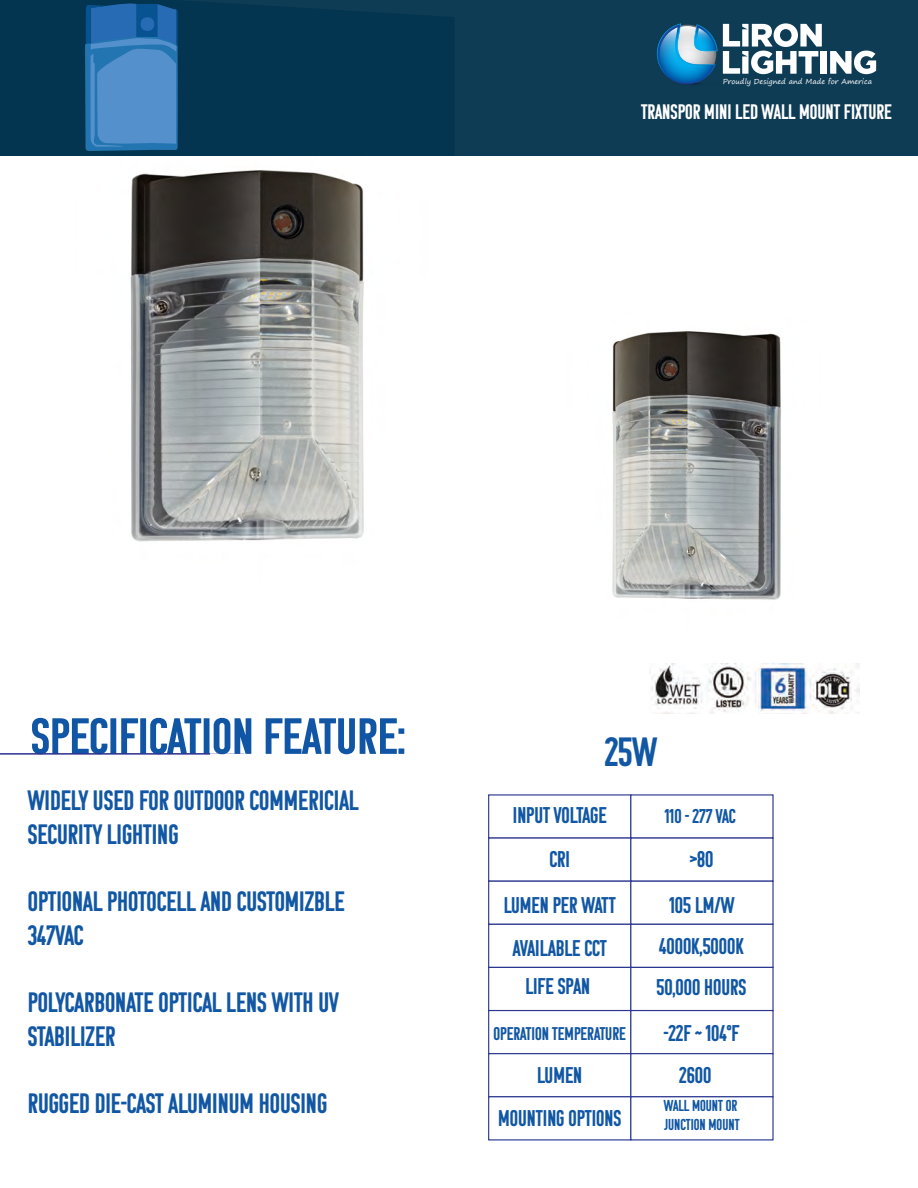
<style>
.page{position:relative;width:918px;height:1188px;background:#fff}
.page>*{position:absolute;margin:0;border:0;box-sizing:border-box;transform-origin:0 0}
.t1{font:50.85px "Komu B";color:#1056a5;scale:1.08 1}
.t2{font:40.8px "Komu B";color:#1157a4}
.t3{font:28.05px/33.6px "Komu B";color:#1157a4}
.t4{font:22.8px/43.7px "Komu B";color:#1157a4;text-align:center}
.t5{font:21px "Komu B";color:#fff}
.t6{font:19.95px "Komu B";color:#1157a4}
.t7{font:18.45px "Komu B";color:#1157a4}
.t8{font:15.75px/19px "Komu B";color:#1157a4}
.t9{font:7.2px "Segoe Print";color:#fff}
</style>
<div class="page">
<div style="left:488px;top:837px;width:143px;height:45px;background:#fff;border:1px solid #2b3690"></div>
<div style="left:630px;top:837px;width:144px;height:45px;background:#fff;border:1px solid #2b3690"></div>
<div style="left:488px;top:881px;width:143px;height:44px;background:#fff;border:1px solid #2b3690"></div>
<div style="left:630px;top:881px;width:144px;height:44px;background:#fff;border:1px solid #2b3690"></div>
<div style="left:488px;top:924px;width:143px;height:44px;background:#fff;border:1px solid #2b3690"></div>
<div style="left:630px;top:924px;width:144px;height:44px;background:#fff;border:1px solid #2b3690"></div>
<div style="left:488px;top:967px;width:143px;height:44px;background:#fff;border:1px solid #2b3690"></div>
<div style="left:630px;top:967px;width:144px;height:44px;background:#fff;border:1px solid #2b3690"></div>
<div style="left:488px;top:1010px;width:143px;height:44px;background:#fff;border:1px solid #2b3690"></div>
<div style="left:630px;top:1010px;width:144px;height:44px;background:#fff;border:1px solid #2b3690"></div>
<div style="left:488px;top:1053px;width:143px;height:44px;background:#fff;border:1px solid #2b3690"></div>
<div style="left:630px;top:1053px;width:144px;height:44px;background:#fff;border:1px solid #2b3690"></div>
<div style="left:488px;top:1096px;width:143px;height:44px;background:#fff;border:1px solid #2b3690"></div>
<div style="left:630px;top:1096px;width:144px;height:44px;background:#fff;border:1px solid #2b3690"></div>
<hr style="left:0;top:753px;width:210px;height:2px;background:#2e3092">
<img style="left:130px;top:170px;width:234px;height:372px">
<img style="left:612px;top:331px;width:169px;height:269px">
<img style="left:649px;top:664px;width:210px;height:50px">
<div style="left:0;top:0;width:918px;height:156px;background:#0f3c55"></div>
<div style="left:821px;top:51px;width:6px;height:23px;background:#fff"></div>
<svg style="left:830px;top:51px;width:46px;height:23px"></svg>
<svg style="left:657px;top:23px;width:165px;height:62px"></svg>
<div style="left:0;top:0;width:454px;height:156px;background:#033550"></div>
<svg style="left:85px;top:1px;width:93px;height:150px;background:#3b7dba"></svg>
<p class="t9" style="left:723px;top:75px;width:151px">Proudly Designed and Made for America</p>
<p class="t5" style="left:641px;top:100px;width:252px">TRANSPOR MINI LED WALL MOUNT FIXTURE</p>
<h1 class="t1" style="left:31px;top:708px;width:348px">SPECIFICATION FEATURE:</h1>
<p class="t3" style="left:28px;top:784px;width:332px">WIDELY USED FOR OUTDOOR COMMERICIAL<br>SECURITY LIGHTING</p>
<p class="t3" style="left:28px;top:884px;width:319px">OPTIONAL PHOTOCELL AND CUSTOMIZBLE<br>347VAC</p>
<p class="t3" style="left:28px;top:985px;width:312px">POLYCARBONATE OPTICAL LENS WITH UV<br>STABILIZER</p>
<p class="t3" style="left:28px;top:1086px;width:301px">RUGGED DIE-CAST ALUMINUM HOUSING</p>
<h2 class="t2" style="left:605px;top:729px;width:54px">25W</h2>
<p class="t4" style="left:513px;top:793px;width:95px">INPUT VOLTAGE</p>
<p class="t6" style="left:665px;top:806px;width:73px">110 - 277 VAC</p>
<p class="t4" style="left:549px;top:837px;width:22px">CRI</p>
<p class="t4" style="left:690px;top:837px;width:25px">&gt;80</p>
<p class="t4" style="left:504px;top:884px;width:113px">LUMEN PER WATT</p>
<p class="t4" style="left:669px;top:884px;width:67px">105 LM/W</p>
<p class="t4" style="left:513px;top:926px;width:96px">AVAILABLE CCT</p>
<p class="t4" style="left:659px;top:924px;width:86px">4000K,5000K</p>
<p class="t4" style="left:525px;top:964px;width:66px">LIFE SPAN</p>
<p class="t7" style="left:494px;top:1024px;width:134px">OPERATION TEMPERATURE</p>
<p class="t4" style="left:657px;top:965px;width:91px">50,000 HOURS</p>
<p class="t4" style="left:664px;top:1011px;width:77px">-22F ~ 104°F</p>
<p class="t4" style="left:498px;top:1053px;width:124px">LUMEN<br>MOUNTING OPTIONS</p>
<p class="t4" style="left:679px;top:1053px;width:34px">2600</p>
<p class="t8" style="left:664px;top:1096px;width:77px">WALL MOUNT OR<br>JUNCTION MOUNT</p>
</div>
